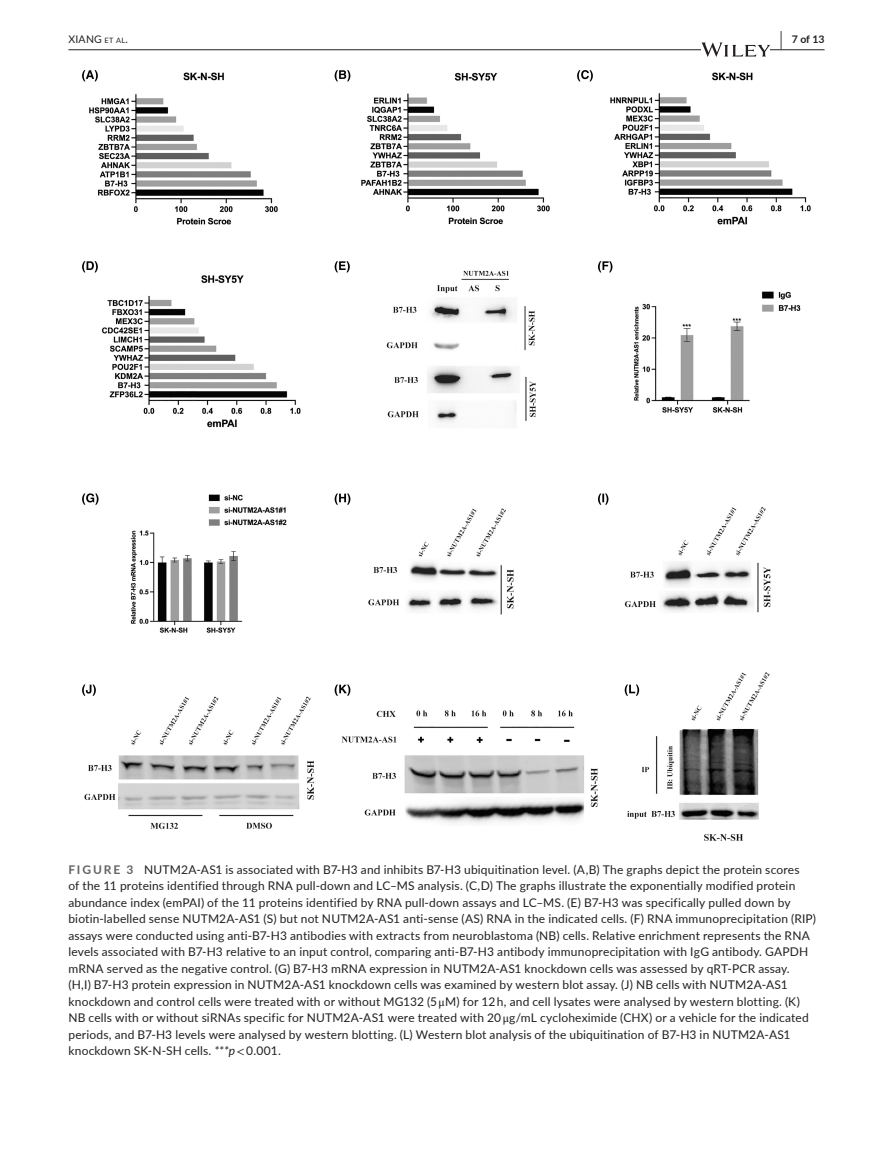
<style>
.page{position:relative;width:893px;height:1174px;background:#fff}
.page>*{position:absolute;margin:0;border:0;box-sizing:border-box;transform-origin:0 0}
.t1{font:12px/16.5px "Lato";letter-spacing:.015em;color:#231f20}
.t2{font:10.5px "Lato";letter-spacing:.025em;color:#231f20}
.t3{font:700 10.5px "Lato";color:#231f20}
.s1{font-size:7.35px}
.s2{font-size:19.5px}
.s3{font-weight:700;color:#636366}
.s4{font-family:"STIX"}
.s5{font-style:italic}
</style>
<div class="page">
<hr style="left:68px;top:49px;width:756px;height:1px;background:#231f20">
<svg style="left:701px;top:42px;width:69px;height:15px"></svg>
<img style="left:82px;top:70px;width:729px;height:771px">
<p class="t2" style="left:68px;top:31px;width:61px">XIANG <span class="s1">et al</span>.</p>
<p class="t3" style="left:780px;top:31px;width:46px"><span class="s2">|</span> 7 of 13</p>
<p class="t1" style="left:68px;top:860px;width:749px"><span class="s3">FIGURE 3</span> NUTM2A-AS1 is associated with B7-H3 and inhibits B7-H3 ubiquitination level. (A,B) The graphs depict the protein scores<br>of the 11 proteins identified through RNA pull-down and LC–MS analysis. (C,D) The graphs illustrate the exponentially modified protein abundance index (emPAI) of the 11 proteins identified by RNA pull-down assays and LC–MS. (E) B7-H3 was specifically pulled down by biotin-labelled sense NUTM2A-AS1 (S) but not NUTM2A-AS1 anti-sense (AS) RNA in the indicated cells. (F) RNA immunoprecipitation (RIP) assays were conducted using anti-B7-H3 antibodies with extracts from neuroblastoma (NB) cells. Relative enrichment represents the RNA levels associated with B7-H3 relative to an input control, comparing anti-B7-H3 antibody immunoprecipitation with IgG antibody. GAPDH mRNA served as the negative control. (G) B7-H3 mRNA expression in NUTM2A-AS1 knockdown cells was assessed by qRT-PCR assay.<br>(H,I) B7-H3 protein expression in NUTM2A-AS1 knockdown cells was examined by western blot assay. (J) NB cells with NUTM2A-AS1 knockdown and control cells were treated with or without MG132 (5 <span class="s4">μ</span>M) for 12 h, and cell lysates were analysed by western blotting. (K)<br>NB cells with or without siRNAs specific for NUTM2A-AS1 were treated with 20 <span class="s4">μ</span>g/mL cycloheximide (CHX) or a vehicle for the indicated periods, and B7-H3 levels were analysed by western blotting. (L) Western blot analysis of the ubiquitination of B7-H3 in NUTM2A-AS1 knockdown SK-N-SH cells. <span class="s5">***p</span><span class="s4">&lt;</span> 0.001.</p>
</div>
